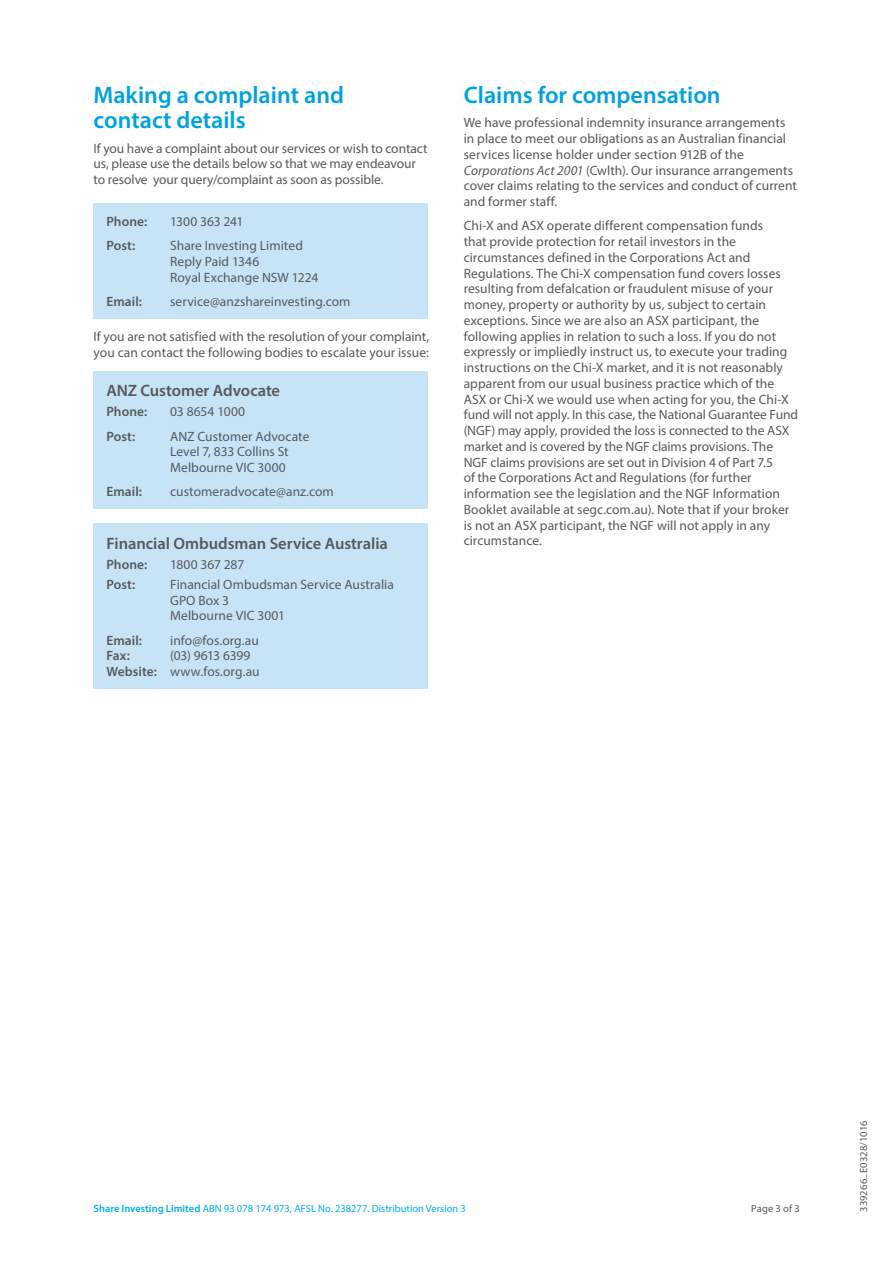
<style>
.page{position:relative;width:893px;height:1263px;background:#fff}
.page>*{position:absolute;margin:0;border:0;box-sizing:border-box;transform-origin:0 0}
.t1{font:600 24px/25.2px "Myriad Pro";color:#00a1e0}
.t2{font:600 16.5px "Myriad Pro";color:#58595b}
.t3{font:13.5px/15.8px "Myriad Pro";color:#58595b}
.t4{font:600 13.5px "Myriad Pro";letter-spacing:.005em;color:#58595b}
.t5{font:10.5px "Myriad Pro";color:#00afef}
.t6{font:10.5px "Myriad Pro";letter-spacing:.01em;color:#58595b}
.s1{font-weight:600}
.s2{font-style:italic}
</style>
<div class="page">
<div style="left:94px;top:203px;width:334px;height:116px;background:#c7e4f6"></div>
<div style="left:94px;top:371px;width:334px;height:138px;background:#c7e4f6"></div>
<div style="left:94px;top:524px;width:334px;height:165px;background:#c7e4f6"></div>
<h1 class="t1" style="left:94px;top:85px;width:252px">Making a complaint and contact details</h1>
<p class="t3" style="left:94px;top:142px;width:335px">If you have a complaint about our services or wish to contact us, please use the details below so that we may endeavour to resolve your query/complaint as soon as possible.</p>
<p class="t4" style="left:106px;top:216px;width:42px">Phone:</p>
<p class="t3" style="left:170px;top:215px;width:75px">1300 363 241</p>
<p class="t4" style="left:106px;top:240px;width:30px">Post:</p>
<p class="t3" style="left:170px;top:239px;width:150px">Share Investing Limited<br>Reply Paid 1346<br>Royal Exchange NSW 1224</p>
<p class="t4" style="left:106px;top:296px;width:37px">Email:</p>
<p class="t3" style="left:170px;top:295px;width:182px">service@anzshareinvesting.com</p>
<p class="t3" style="left:94px;top:330px;width:337px">If you are not satisfied with the resolution of your complaint, you can contact the following bodies to escalate your issue:</p>
<p class="t2" style="left:106px;top:385px;width:175px">ANZ Customer Advocate</p>
<p class="t4" style="left:106px;top:407px;width:42px">Phone:</p>
<p class="t3" style="left:170px;top:405px;width:76px">03 8654 1000</p>
<p class="t4" style="left:106px;top:431px;width:30px">Post:</p>
<p class="t3" style="left:170px;top:430px;width:141px">ANZ Customer Advocate<br>Level 7, 833 Collins St<br>Melbourne VIC 3000</p>
<p class="t4" style="left:106px;top:487px;width:37px">Email:</p>
<p class="t3" style="left:170px;top:485px;width:165px">customeradvocate@anz.com</p>
<p class="t2" style="left:106px;top:537px;width:283px">Financial Ombudsman Service Australia</p>
<p class="t4" style="left:106px;top:559px;width:42px">Phone:</p>
<p class="t3" style="left:170px;top:558px;width:76px">1800 367 287</p>
<p class="t4" style="left:106px;top:579px;width:30px">Post:</p>
<p class="t3" style="left:170px;top:578px;width:225px">Financial Ombudsman Service Australia<br>GPO Box 3<br>Melbourne VIC 3001</p>
<p class="t4" style="left:106px;top:635px;width:37px">Email:</p>
<p class="t3" style="left:170px;top:634px;width:90px">info@fos.org.au</p>
<p class="t4" style="left:106px;top:651px;width:25px">Fax:</p>
<p class="t3" style="left:106px;top:649px;width:155px;text-indent:64px">(03) 9613 6399<br><span class="s1">Website:</span> www.fos.org.au</p>
<h1 class="t1" style="left:463px;top:85px;width:258px">Claims for compensation</h1>
<p class="t3" style="left:463px;top:116px;width:335px">We have professional indemnity insurance arrangements in place to meet our obligations as an Australian financial services license holder under section 912B of the <span class="s2">Corporations Act 2001</span> (Cwlth). Our insurance arrangements cover claims relating to the services and conduct of current and former staff.</p>
<p class="t3" style="left:463px;top:219px;width:336px">Chi-X and ASX operate different compensation funds<br>that provide protection for retail investors in the circumstances defined in the Corporations Act and Regulations. The Chi-X compensation fund covers losses resulting from defalcation or fraudulent misuse of your money, property or authority by us, subject to certain exceptions. Since we are also an ASX participant, the following applies in relation to such a loss. If you do not expressly or impliedly instruct us, to execute your trading instructions on the Chi-X market, and it is not reasonably apparent from our usual business practice which of the ASX or Chi-X we would use when acting for you, the Chi-X fund will not apply. In this case, the National Guarantee Fund (NGF) may apply, provided the loss is connected to the ASX market and is covered by the NGF claims provisions. The NGF claims provisions are set out in Division 4 of Part 7.5<br>of the Corporations Act and Regulations (for further information see the legislation and the NGF Information Booklet available at segc.com.au). Note that if your broker is not an ASX participant, the NGF will not apply in any circumstance.</p>
<p class="t5" style="left:94px;top:1205px;width:374px"><span class="s1">Share Investing Limited</span> ABN 93 078 174 973, AFSL No. 238277. Distribution Version 3</p>
<p class="t6" style="left:751px;top:1205px;width:50px">Page 3 of 3</p>
<p class="t6" style="left:859px;top:1212px;width:93px;rotate:-90deg">339266_E0328/1016</p>
</div>
